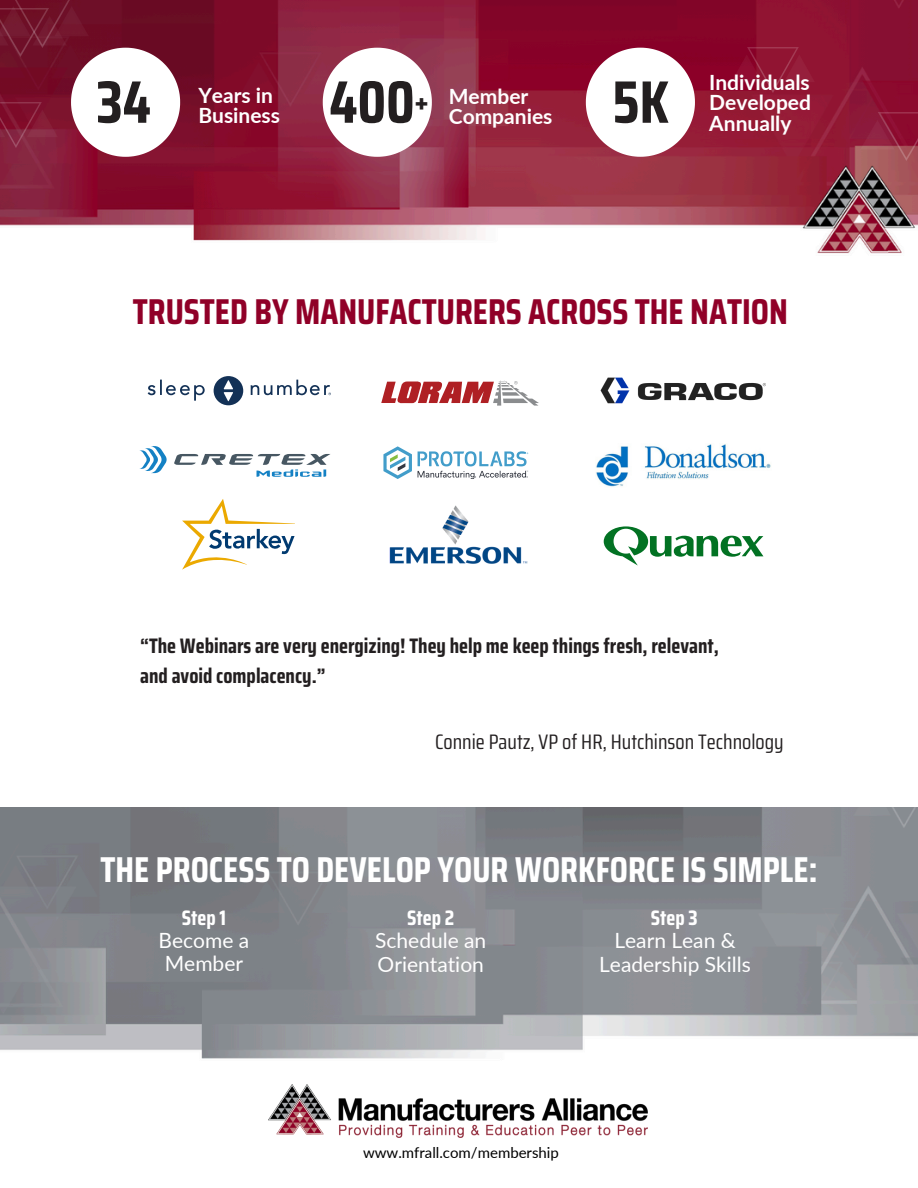
<style>
.page{position:relative;width:918px;height:1188px;background:#fff}
.page>*{position:absolute;margin:0;border:0;box-sizing:border-box;transform-origin:0 0}
.t1{font:700 60px "Saira Condensed";color:#231f20}
.t2{font:700 36px "Saira Condensed";color:#fff}
.t3{font:700 36px "Saira Condensed";color:#900028}
.t4{font:700 31.65px "Saira Condensed";color:#231f20}
.t5{font:700 21px/29.2px "Saira Condensed";color:#231f20}
.t6{font:21px/23.7px "Lato";color:#fff}
.t7{font:700 21px/20.2px "Lato";color:#fff}
.t8{font:21px "Saira Condensed";color:#231f20}
.t9{font:700 21px "Saira Condensed";color:#fff}
.t10{font:15px "Lato";color:#000}
</style>
<div class="page">
<img style="left:0;top:0;width:918px;height:254px">
<img style="left:0;top:102px;width:58px;height:45px">
<img style="left:860px;top:112px;width:58px;height:49px">
<img style="left:0;top:0;width:88px;height:47px">
<img style="left:0;top:9px;width:67px;height:48px">
<img style="left:732px;top:48px;width:83px;height:45px">
<img style="left:269px;top:1085px;width:379px;height:52px">
<img style="left:596px;top:444px;width:175px;height:43px">
<svg style="left:418px;top:451px;width:110px;height:28px"></svg>
<svg style="left:383px;top:446px;width:29px;height:33px"></svg>
<svg style="left:182px;top:499px;width:113px;height:70px"></svg>
<svg style="left:148px;top:376px;width:183px;height:29px"></svg>
<svg style="left:381px;top:381px;width:158px;height:25px"></svg>
<svg style="left:174px;top:454px;width:157px;height:23px"></svg>
<svg style="left:139px;top:446px;width:28px;height:27px"></svg>
<img style="left:601px;top:378px;width:164px;height:26px">
<img style="left:389px;top:505px;width:139px;height:59px">
<svg style="left:604px;top:526px;width:159px;height:40px"></svg>
<svg style="left:71px;top:48px;width:109px;height:109px"></svg>
<svg style="left:586px;top:48px;width:109px;height:109px"></svg>
<svg style="left:323px;top:48px;width:109px;height:109px"></svg>
<img style="left:0;top:808px;width:918px;height:251px">
<p class="t1" style="left:97px;top:55px;width:56px">34</p>
<p class="t1" style="left:329px;top:55px;width:87px">400</p>
<p class="t1" style="left:612px;top:55px;width:58px">5K</p>
<p class="t7" style="left:198px;top:85px;width:83px">Years in<br>Business</p>
<p class="t7" style="left:449px;top:86px;width:105px">Member<br>Companies</p>
<p class="t4" style="left:414px;top:76px;width:16px">+</p>
<h4 class="t7" style="left:709px;top:72px;width:103px;text-align:justify">Individuals Developed Annually</h4>
<p class="t3" style="left:133px;top:283px;width:657px">TRUSTED BY MANUFACTURERS ACROSS THE NATION</p>
<p class="t5" style="left:140px;top:632px;width:580px">“The Webinars are very energizing! They help me keep things fresh, relevant, and avoid complacency.”</p>
<p class="t8" style="left:435px;top:725px;width:350px">Connie Pautz, VP of HR, Hutchinson Technology</p>
<h5 class="t2" style="left:101px;top:841px;width:718px">THE PROCESS TO DEVELOP YOUR WORKFORCE IS SIMPLE:</h5>
<h1 class="t9" style="left:182px;top:902px;width:46px">Step 1</h1>
<p class="t6" style="left:159px;top:928px;width:92px">Become a<br>Member</p>
<h4 class="t9" style="left:407px;top:902px;width:49px">Step 2</h4>
<p class="t9" style="left:651px;top:902px;width:48px">Step 3</p>
<h3 class="t6" style="left:599px;top:928px;width:153px;text-align:center">Learn Lean &amp;<br>Leadership Skills</h3>
<p class="t6" style="left:375px;top:928px;width:113px">Schedule an<br>Orientation</p>
<p class="t10" style="left:363px;top:1143px;width:197px">www.mfrall.com/membership</p>
</div>
